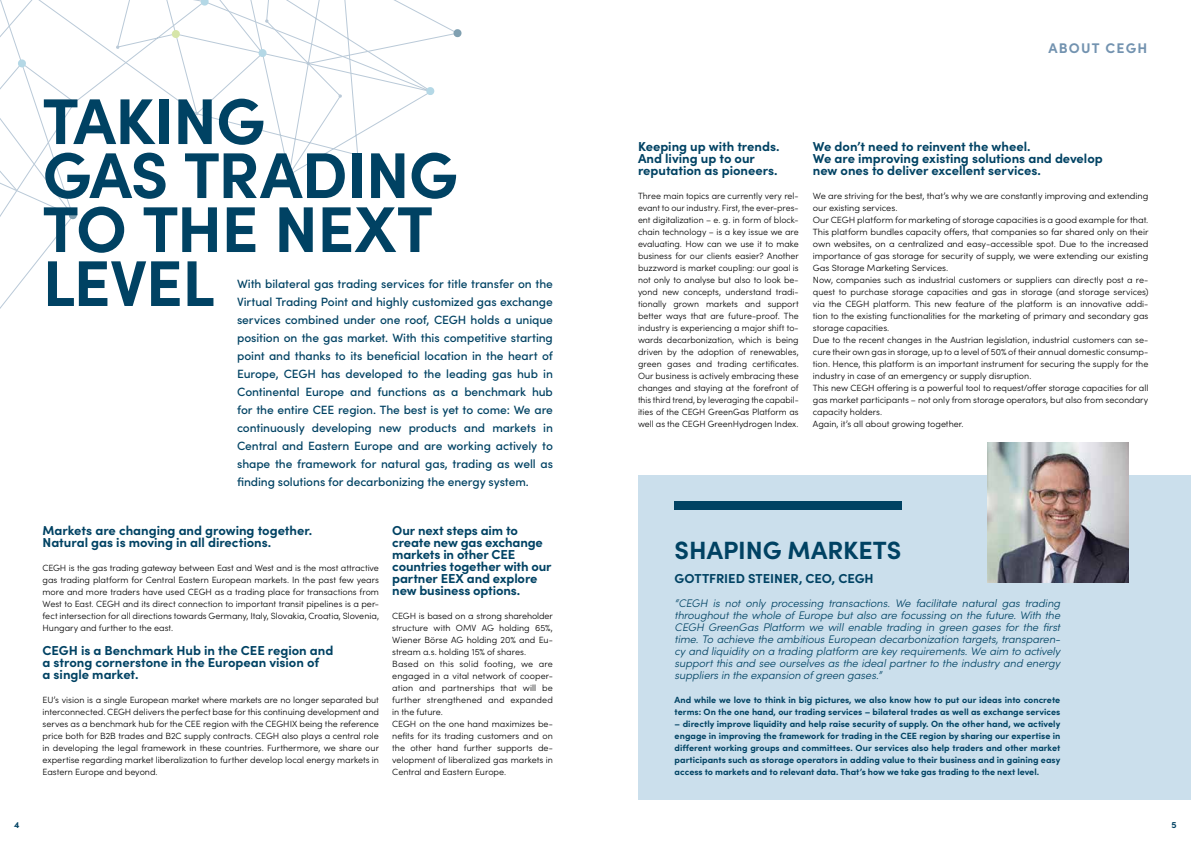
<style>
.page{position:relative;width:1191px;height:842px;background:#fff}
.page>*{position:absolute;margin:0;border:0;box-sizing:border-box;transform-origin:0 0}
.t1{font:700 64.8px/54px "Sofia Pro";letter-spacing:-.015em;color:#004263}
.t2{font:700 25px "Sofia Pro";color:#004263}
.t3{font:700 14px "Sofia Pro";letter-spacing:.085em;color:#7393b0}
.t4{font:700 13px/12px "Sofia Pro";letter-spacing:-.005em;color:#004263}
.t5{font:500 12px/18px "Sofia Pro";letter-spacing:-.01em;color:#004263;text-align:justify}
.t6{font:italic 300 11px/12px "Sofia Pro";letter-spacing:-.005em;color:#004263;text-align:justify}
.t7{font:300 9px/12px "Sofia Pro";color:#000}
.t8{font:700 9px/12px "Sofia Pro";color:#004263}
</style>
<div class="page">
<div style="left:638px;top:475px;width:553px;height:324px;background:#cbdfec"></div>
<svg style="left:0;top:0;width:434px;height:309px"></svg>
<svg style="left:306px;top:61px;width:4px;height:4px"></svg>
<svg style="left:116px;top:45px;width:4px;height:4px"></svg>
<svg style="left:195px;top:112px;width:4px;height:3px"></svg>
<svg style="left:356px;top:153px;width:3px;height:4px"></svg>
<svg style="left:338px;top:94px;width:4px;height:4px"></svg>
<svg style="left:265px;top:19px;width:4px;height:4px"></svg>
<svg style="left:426px;top:86px;width:9px;height:10px"></svg>
<svg style="left:285px;top:169px;width:9px;height:10px"></svg>
<svg style="left:258px;top:48px;width:9px;height:10px"></svg>
<svg style="left:171px;top:29px;width:9px;height:10px"></svg>
<svg style="left:200px;top:0;width:9px;height:6px"></svg>
<svg style="left:0;top:0;width:77px;height:307px"></svg>
<svg style="left:453px;top:29px;width:9px;height:9px"></svg>
<img style="left:987px;top:442px;width:141px;height:141px">
<div style="left:674px;top:501px;width:228px;height:9px;background:#004263"></div>
<h1 class="t1" style="left:43px;top:89px;width:417px">TAKING<br>GAS TRADING<br>TO THE NEXT<br>LEVEL</h1>
<p class="t5" style="left:237px;top:274px;width:317px">With bilateral gas trading services for title transfer on the Virtual Trading Point and highly customized gas exchange services combined under one roof, CEGH holds a unique position on the gas market. With this competitive starting point and thanks to its beneficial location in the heart of Europe, CEGH has developed to the leading gas hub in Continental Europe and functions as a benchmark hub for the entire CEE region. The best is yet to come: We are continuously developing new products and markets in Central and Eastern Europe and are working actively to shape the framework for natural gas, trading as well as finding solutions for decarbonizing the energy system.</p>
<h3 class="t4" style="left:43px;top:523px;width:271px">Markets are changing and growing together.<br>Natural gas is moving in all directions.</h3>
<p class="t7" style="left:43px;top:561px;width:338px;text-align:justify">CEGH is the gas trading gateway between East and West and is the most attractive gas trading platform for Central Eastern European markets. In the past few years more and more traders have used CEGH as a trading place for transactions from West to East. CEGH and its direct connection to important transit pipelines is a per&shy;fect intersection for all directions towards Germany, Italy, Slovakia, Croatia, Slovenia, Hungary and further to the east.</p>
<h3 class="t4" style="left:43px;top:643px;width:292px">CEGH is a Benchmark Hub in the CEE region and a strong cornerstone in the European vision of<br>a single market.</h3>
<p class="t7" style="left:43px;top:693px;width:338px;text-align:justify">EU’s vision is a single European market where markets are no longer separated but interconnected. CEGH delivers the perfect base for this continuing development and serves as a benchmark hub for the CEE region with the CEGHIX being the reference price both for B2B trades and B2C supply contracts. CEGH also plays a central role in developing the legal framework in these countries. Furthermore, we share our expertise regarding market liberalization to further develop local energy markets in Eastern Europe and beyond.</p>
<h3 class="t4" style="left:392px;top:523px;width:161px">Our next steps aim to create new gas exchange markets in other CEE countries together with our partner EEX and explore new business options.</h3>
<p class="t7" style="left:392px;top:609px;width:162px">CEGH is based on a strong shareholder structure with OMV AG holding 65%, Wiener Börse AG holding 20% and Eu&shy;stream a.s. holding 15% of shares.<br>Based on this solid footing, we are engaged in a vital network of cooper&shy;ation and partnerships that will be further strengthened and expanded in the future.<br>CEGH on the one hand maximizes be&shy;nefits for its trading customers and on the other hand further supports de&shy;velopment of liberalized gas markets in Central and Eastern Europe.</p>
<h3 class="t3" style="left:1048px;top:37px;width:101px">ABOUT CEGH</h3>
<h3 class="t4" style="left:638px;top:139px;width:143px">Keeping up with trends.<br>And living up to our reputation as pioneers.</h3>
<p class="t7" style="left:638px;top:189px;width:162px">Three main topics are currently very rel&shy;evant to our industry. First, the ever-pres&shy;ent digitalization – e. g. in form of block&shy;chain technology – is a key issue we are evaluating. How can we use it to make business for our clients easier? Another buzzword is market coupling: our goal is not only to analyse but also to look be&shy;yond new concepts, understand tradi&shy;tionally grown markets and support better ways that are future-proof. The industry is experiencing a major shift to&shy;wards decarbonization, which is being driven by the adoption of renewables, green gases and trading certificates.<br>Our business is actively embracing these changes and staying at the forefront of this third trend, by leveraging the capabil&shy;ities of the CEGH GreenGas Platform as well as the CEGH GreenHydrogen Index.</p>
<h3 class="t4" style="left:813px;top:139px;width:291px">We don’t need to reinvent the wheel.<br>We are improving existing solutions and develop new ones to deliver excellent services.</h3>
<p class="t7" style="left:813px;top:189px;width:337px">We are striving for the best, that’s why we are constantly improving and extending our existing services.<br>Our CEGH platform for marketing of storage capacities is a good example for that.<br>This platform bundles capacity offers, that companies so far shared only on their own websites, on a centralized and easy-accessible spot. Due to the increased importance of gas storage for security of supply, we were extending our existing Gas Storage Marketing Services.<br>Now, companies such as industrial customers or suppliers can directly post a re&shy;quest to purchase storage capacities and gas in storage (and storage services) via the CEGH platform. This new feature of the platform is an innovative addi&shy;tion to the existing functionalities for the marketing of primary and secondary gas storage capacities.<br>Due to the recent changes in the Austrian legislation, industrial customers can se&shy;cure their own gas in storage, up to a level of 50% of their annual domestic consump&shy;tion. Hence, this platform is an important instrument for securing the supply for the industry in case of an emergency or supply disruption.<br>This new CEGH offering is a powerful tool to request/offer storage capacities for all gas market participants – not only from storage operators, but also from secondary capacity holders.<br>Again, it’s all about growing together.</p>
<h2 class="t2" style="left:674px;top:530px;width:228px">SHAPING MARKETS</h2>
<h3 class="t4" style="left:674px;top:571px;width:201px">GOTTFRIED STEINER, CEO, CEGH</h3>
<p class="t6" style="left:674px;top:596px;width:387px">“CEGH is not only processing transactions. We facilitate natural gas trading throughout the whole of Europe but also are focussing on the future. With the CEGH GreenGas Platform we will enable trading in green gases for the first time. To achieve the ambitious European decarbonization targets, transparen&shy;cy and liquidity on a trading platform are key requirements. We aim to actively support this and see ourselves as the ideal partner to the industry and energy suppliers in the expansion of green gases.”</p>
<p class="t8" style="left:674px;top:693px;width:387px">And while we love to think in big pictures, we also know how to put our ideas into concrete terms: On the one hand, our trading services – bilateral trades as well as exchange services</p>
<p class="t8" style="left:674px;top:717px;width:387px;text-align:justify">– directly improve liquidity and help raise security of supply. On the other hand, we actively engage in improving the framework for trading in the CEE region by sharing our expertise in different working groups and committees. Our services also help traders and other market participants such as storage operators in adding value to their business and in gaining easy access to markets and to relevant data. That’s how we take gas trading to the next level.</p>
<p class="t8" style="left:14px;top:818px;width:7px">4</p>
<p class="t8" style="left:1171px;top:818px;width:7px">5</p>
</div>
